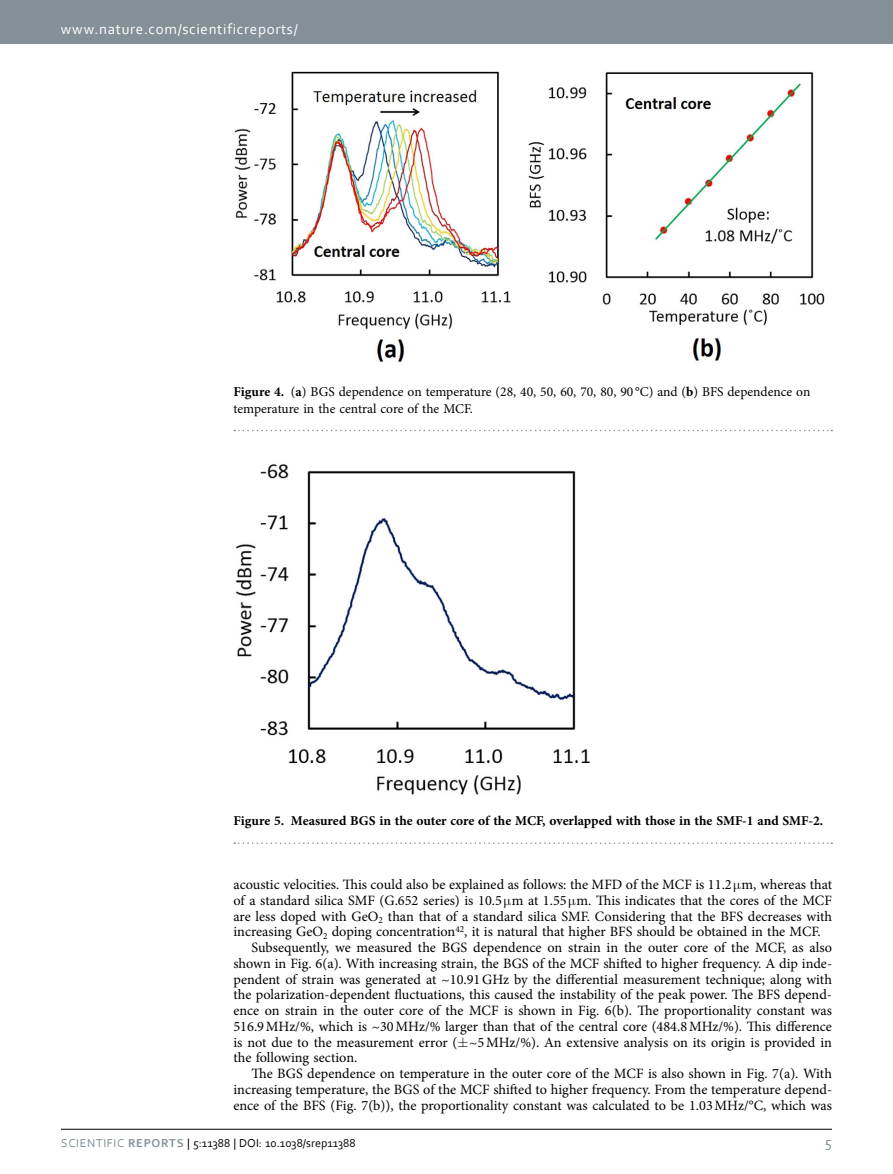
<style>
.page{position:relative;width:893px;height:1174px;background:#fff}
.page>*{position:absolute;margin:0;border:0;box-sizing:border-box;transform-origin:0 0}
.t1{font:15px "Yhfrcp Corbel";letter-spacing:.045em;color:#fff}
.t2{font:15px "Jcjcsc Corbel";color:#839097}
.t3{font:14.25px "Xwysdj Minion Pro";color:#000}
.t4{font:13.5px/16.5px "Xwysdj Minion Pro";color:#000}
.t5{font:700 13.5px "Fydgms Minion Pro";color:#000}
.t6{font:12px "Jglpbk Corbel";color:#000}
.s1{font-family:"Fydgms Minion Pro";font-weight:700}
.s2{color:#839097}
.s3{font-family:"Clgqkn Corbel";font-weight:700;color:#839097}
</style>
<div class="page">
<div style="left:0;top:0;width:893px;height:43px;background:#839097"></div>
<hr style="left:61px;top:1129px;width:771px;height:1px;background:#000">
<img style="left:234px;top:71px;width:591px;height:291px">
<svg style="left:234px;top:430px;width:598px;height:1px"></svg>
<img style="left:236px;top:464px;width:354px;height:331px">
<svg style="left:234px;top:842px;width:598px;height:2px"></svg>
<p class="t1" style="left:61px;top:19px;width:238px">www.nature.com/scientificreports/</p>
<p class="t4" style="left:233px;top:383px;width:578px"><span class="s1">Figure 4.</span> (<span class="s1">a</span>) BGS dependence on temperature (28, 40, 50, 60, 70, 80, 90 °C) and (<span class="s1">b</span>) BFS dependence on temperature in the central core of the MCF.</p>
<p class="t5" style="left:233px;top:811px;width:591px">Figure 5. Measured BGS in the outer core of the MCF, overlapped with those in the SMF-1 and SMF-2.</p>
<p class="t3" style="left:233px;top:875px;width:600px">acoustic velocities. This could also be explained as follows: the MFD of the MCF is 11.2 m, whereas that</p>
<p class="t3" style="left:233px;top:890px;width:600px">of a standard silica SMF (G.652 series) is 10.5 m at 1.55 m. This indicates that the cores of the MCF</p>
<p class="t3" style="left:233px;top:906px;width:600px">are less doped with GeO<sub>2</sub> than that of a standard silica SMF. Considering that the BFS decreases with</p>
<p class="t3" style="left:233px;top:922px;width:589px">increasing GeO<sub>2</sub> doping concentration<sup>42</sup>, it is natural that higher BFS should be obtained in the MCF.</p>
<p class="t3" style="left:251px;top:938px;width:582px">Subsequently, we measured the BGS dependence on strain in the outer core of the MCF, as also</p>
<p class="t3" style="left:233px;top:953px;width:600px">shown in Fig. 6(a). With increasing strain, the BGS of the MCF shifted to higher frequency. A dip inde-</p>
<p class="t3" style="left:233px;top:969px;width:600px">pendent of strain was generated at ~10.91GHz by the differential measurement technique; along with</p>
<p class="t3" style="left:233px;top:985px;width:600px">the polarization-dependent fluctuations, this caused the instability of the peak power. The BFS depend-</p>
<p class="t3" style="left:233px;top:1001px;width:600px">ence on strain in the outer core of the MCF is shown in Fig. 6(b). The proportionality constant was</p>
<p class="t3" style="left:233px;top:1016px;width:600px">516.9MHz/%, which is ~30MHz/% larger than that of the central core (484.8MHz/%). This difference</p>
<p class="t3" style="left:233px;top:1032px;width:600px">is not due to the measurement error ( ~5MHz/%). An extensive analysis on its origin is provided in</p>
<p class="t3" style="left:233px;top:1048px;width:125px">the following section.</p>
<p class="t3" style="left:251px;top:1064px;width:582px">The BGS dependence on temperature in the outer core of the MCF is also shown in Fig. 7(a). With</p>
<p class="t3" style="left:233px;top:1079px;width:600px">increasing temperature, the BGS of the MCF shifted to higher frequency. From the temperature depend-</p>
<p class="t3" style="left:233px;top:1095px;width:600px">ence of the BFS (Fig. 7(b)), the proportionality constant was calculated to be 1.03MHz/°C, which was</p>
<p class="t6" style="left:61px;top:1135px;width:296px"><span class="s2">SCIENTIFIC</span> <span class="s3">REPORTS</span> | 5:11388 | DOI : 10.1038/SREP11388</p>
<p class="t2" style="left:825px;top:1132px;width:9px">5</p>
</div>
